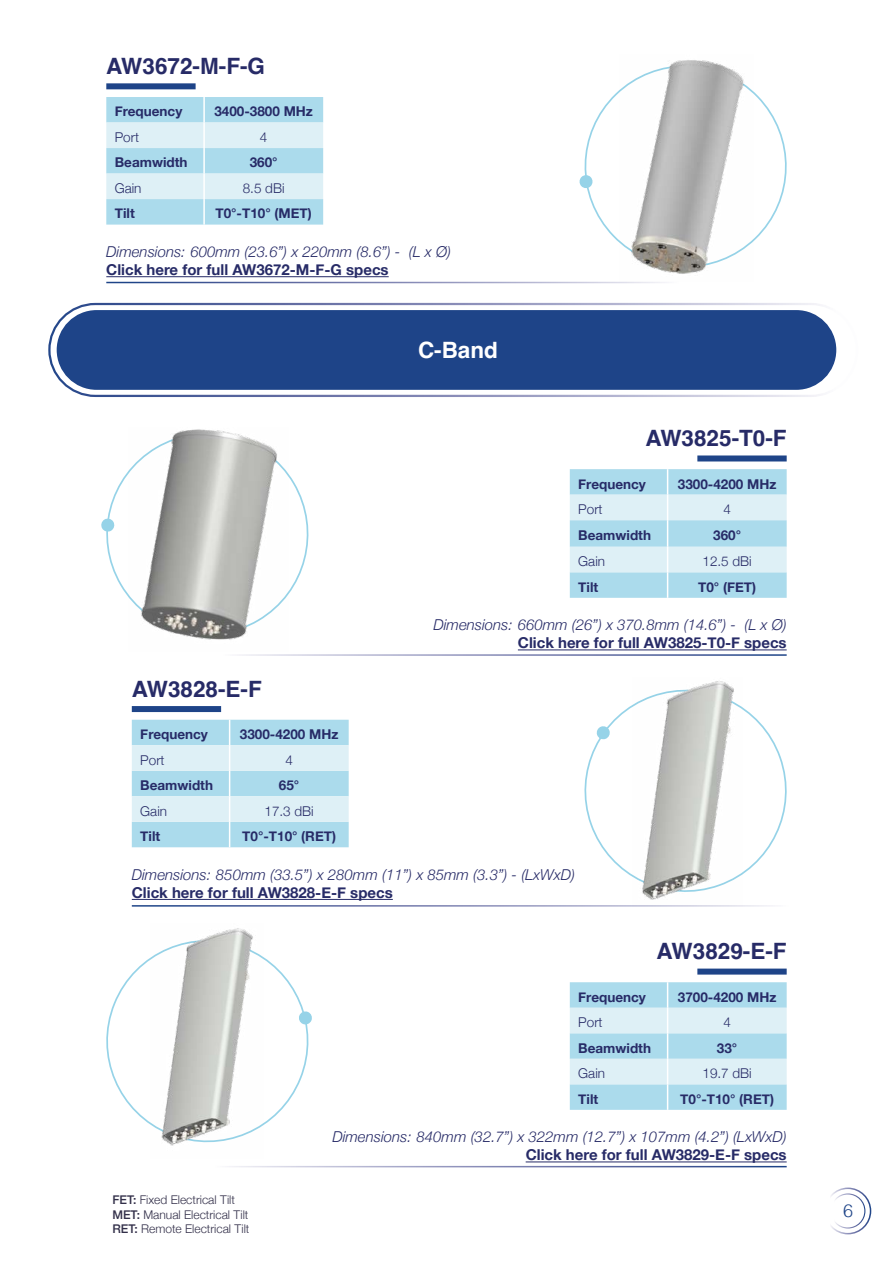
<style>
.page{position:relative;width:893px;height:1263px;background:#fff}
.page>*{position:absolute;margin:0;border:0;box-sizing:border-box;transform-origin:0 0}
.t1{font:700 22.5px "Helvetica";color:#272b67}
.t2{font:700 22.5px "Helvetica";color:#fff}
.t3{font:300 18px "Helvetica";color:#1e4488}
.t4{font:italic 300 15px "Helvetica Neue";color:#272b67}
.t5{font:700 15px "Helvetica Neue";color:#272b67}
.t6{font:700 13.5px "Helvetica Neue";color:#272b67}
.t7{font:300 13.5px "Helvetica Neue";color:#272b67}
.t8{font:300 12px/14.4px "Helvetica Neue";color:#33304a}
.s1{font-weight:500}
</style>
<div class="page">
<div style="left:57px;top:310px;width:779px;height:80px;background:#1e4488;border-radius:40px"></div>
<div style="left:48px;top:303px;width:810px;height:94px;border:2px solid #fff;border-radius:46px"></div>
<hr style="left:106px;top:276px;width:283px;height:1px;background:#272b67">
<svg style="left:106px;top:97px;width:217px;height:128px;background:#c0e3f0"></svg>
<hr style="left:203px;top:97px;width:2px;height:26px;background:#fff">
<hr style="left:203px;top:123px;width:2px;height:25px;background:#fff">
<hr style="left:203px;top:148px;width:2px;height:26px;background:#fff">
<hr style="left:203px;top:174px;width:2px;height:25px;background:#fff">
<hr style="left:203px;top:199px;width:2px;height:26px;background:#fff">
<div style="left:106px;top:83px;width:90px;height:6px;background:#1e4488"></div>
<svg style="left:584px;top:90px;width:203px;height:152px"></svg>
<svg style="left:579px;top:174px;width:14px;height:15px"></svg>
<img style="left:619px;top:60px;width:135px;height:214px">
<hr style="left:132px;top:899px;width:261px;height:1px;background:#272b67">
<svg style="left:132px;top:720px;width:217px;height:127px;background:#c0e3f0"></svg>
<div style="left:132px;top:706px;width:89px;height:6px;background:#1e4488"></div>
<svg style="left:573px;top:705px;width:214px;height:201px"></svg>
<svg style="left:596px;top:725px;width:15px;height:15px"></svg>
<img style="left:632px;top:681px;width:111px;height:226px">
<hr style="left:526px;top:1161px;width:261px;height:1px;background:#272b67">
<svg style="left:570px;top:982px;width:217px;height:128px;background:#c0e3f0"></svg>
<div style="left:697px;top:968px;width:90px;height:6px;background:#1e4488"></div>
<svg style="left:106px;top:957px;width:203px;height:168px"></svg>
<svg style="left:298px;top:1010px;width:14px;height:15px"></svg>
<hr style="left:518px;top:649px;width:269px;height:1px;background:#272b67">
<svg style="left:570px;top:469px;width:217px;height:129px;background:#c0e3f0"></svg>
<div style="left:697px;top:455px;width:90px;height:6px;background:#1e4488"></div>
<svg style="left:106px;top:471px;width:203px;height:126px"></svg>
<svg style="left:101px;top:518px;width:14px;height:14px"></svg>
<img style="left:128px;top:429px;width:160px;height:211px">
<img style="left:151px;top:928px;width:113px;height:218px">
<div style="left:824px;top:1187px;width:47px;height:47px;border:2px solid #fff;border-radius:50%"></div>
<div style="left:830px;top:1193px;width:35px;height:35px;border:1px solid #fff;border-radius:50%"></div>
<h1 class="t1" style="left:106px;top:52px;width:160px">AW3672-M-F-G</h1>
<p class="t6" style="left:115px;top:101px;width:69px">Frequency</p>
<p class="t6" style="left:214px;top:101px;width:100px">3400-3800 MHz</p>
<p class="t7" style="left:115px;top:126px;width:26px">Port</p>
<p class="t7" style="left:260px;top:126px;width:9px">4</p>
<p class="t6" style="left:115px;top:152px;width:74px">Beamwidth</p>
<p class="t6" style="left:250px;top:152px;width:29px">360°</p>
<p class="t7" style="left:115px;top:177px;width:28px">Gain</p>
<p class="t7" style="left:243px;top:177px;width:43px">8.5 dBi</p>
<p class="t6" style="left:115px;top:203px;width:21px">Tilt</p>
<p class="t6" style="left:215px;top:203px;width:98px">T0°-T10° (MET)</p>
<p class="t4" style="left:106px;top:240px;width:346px">Dimensions: 600mm (23.6”) x 220mm (8.6”) - (L x Ø)</p>
<p class="t5" style="left:106px;top:258px;width:284px">Click here for full AW3672-M-F-G specs</p>
<h1 class="t2" style="left:418px;top:337px;width:81px">C-Band</h1>
<h1 class="t1" style="left:645px;top:424px;width:143px">AW3825-T0-F</h1>
<p class="t6" style="left:578px;top:473px;width:69px">Frequency</p>
<p class="t6" style="left:678px;top:473px;width:100px">3300-4200 MHz</p>
<p class="t7" style="left:578px;top:498px;width:26px">Port</p>
<p class="t7" style="left:723px;top:498px;width:9px">4</p>
<p class="t6" style="left:578px;top:525px;width:74px">Beamwidth</p>
<p class="t6" style="left:713px;top:525px;width:29px">360°</p>
<p class="t7" style="left:578px;top:550px;width:28px">Gain</p>
<p class="t7" style="left:702px;top:550px;width:51px">12.5 dBi</p>
<p class="t6" style="left:578px;top:576px;width:21px">Tilt</p>
<p class="t6" style="left:698px;top:576px;width:59px">T0° (FET)</p>
<p class="t4" style="left:434px;top:613px;width:355px">Dimensions: 660mm (26”) x 370.8mm (14.6”) - (L x Ø)</p>
<p class="t5" style="left:518px;top:631px;width:270px">Click here for full AW3825-T0-F specs</p>
<h1 class="t1" style="left:132px;top:675px;width:132px">AW3828-E-F</h1>
<p class="t6" style="left:140px;top:724px;width:69px">Frequency</p>
<p class="t6" style="left:240px;top:724px;width:100px">3300-4200 MHz</p>
<p class="t7" style="left:140px;top:749px;width:26px">Port</p>
<p class="t7" style="left:285px;top:749px;width:9px">4</p>
<p class="t6" style="left:140px;top:775px;width:74px">Beamwidth</p>
<p class="t6" style="left:279px;top:775px;width:22px">65°</p>
<p class="t7" style="left:140px;top:800px;width:28px">Gain</p>
<p class="t7" style="left:265px;top:800px;width:51px">17.3 dBi</p>
<p class="t6" style="left:140px;top:826px;width:21px">Tilt</p>
<p class="t6" style="left:242px;top:826px;width:95px">T0°-T10° (RET)</p>
<p class="t4" style="left:132px;top:863px;width:445px">Dimensions: 850mm (33.5”) x 280mm (11”) x 85mm (3.3”) - (LxWxD)</p>
<p class="t5" style="left:132px;top:881px;width:262px">Click here for full AW3828-E-F specs</p>
<h1 class="t1" style="left:657px;top:937px;width:132px">AW3829-E-F</h1>
<p class="t8" style="left:112px;top:1192px;width:139px"><span class="s1">FET:</span> Fixed Electrical Tilt<br><span class="s1">MET:</span> Manual Electrical Tilt<br><span class="s1">RET:</span> Remote Electrical Tilt</p>
<p class="t6" style="left:578px;top:986px;width:69px">Frequency</p>
<p class="t6" style="left:678px;top:986px;width:100px">3700-4200 MHz</p>
<p class="t7" style="left:578px;top:1011px;width:26px">Port</p>
<p class="t7" style="left:723px;top:1011px;width:9px">4</p>
<p class="t6" style="left:578px;top:1037px;width:74px">Beamwidth</p>
<p class="t6" style="left:717px;top:1037px;width:22px">33°</p>
<p class="t7" style="left:578px;top:1062px;width:28px">Gain</p>
<p class="t7" style="left:702px;top:1062px;width:51px">19.7 dBi</p>
<p class="t6" style="left:578px;top:1088px;width:21px">Tilt</p>
<p class="t6" style="left:680px;top:1088px;width:95px">T0°-T10° (RET)</p>
<p class="t4" style="left:332px;top:1125px;width:456px">Dimensions: 840mm (32.7”) x 322mm (12.7”) x 107mm (4.2”) (LxWxD)</p>
<p class="t5" style="left:526px;top:1143px;width:262px">Click here for full AW3829-E-F specs</p>
<h2 class="t3" style="left:843px;top:1195px;width:12px">6</h2>
</div>
